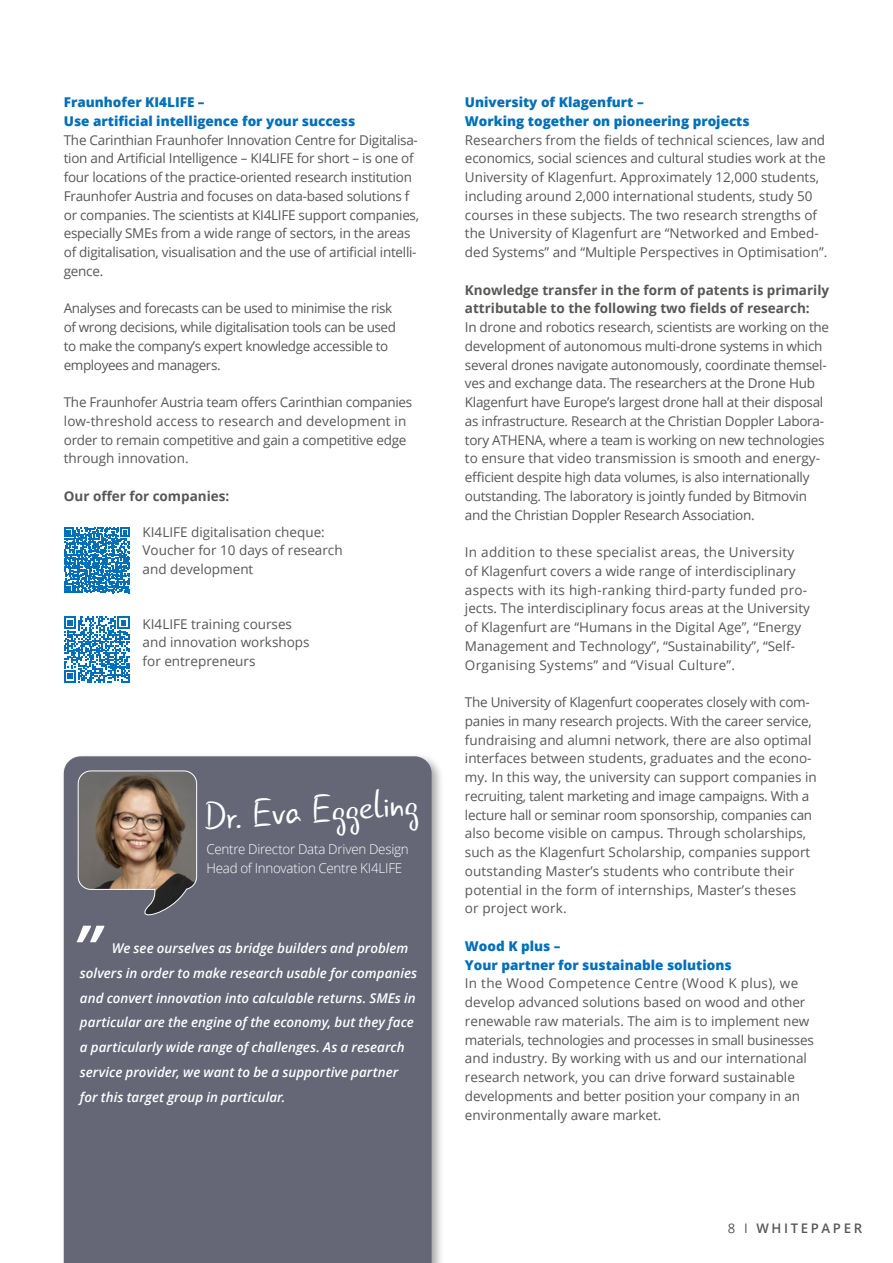
<style>
.page{position:relative;width:893px;height:1263px;background:#fff}
.page>*{position:absolute;margin:0;border:0;box-sizing:border-box;transform-origin:0 0}
.t1{font:italic 600 67.5px "Open Sans";color:#fff}
.t2{font:40.5px "Gunny Rewritten";color:#fff}
.t3{font:13.5px/18.8px "Open Sans";letter-spacing:-.01em;color:#575756}
.t4{font:italic 600 13.5px/24.8px "Open Sans";color:#fff}
.t5{font:13.5px/18.8px "Open Sans";letter-spacing:-.03em;color:#575756}
.t6{font:800 13.5px/18.8px "Open Sans";color:#006fb9}
.t7{font:700 13.5px/18.8px "Open Sans";color:#575756}
.t8{font:300 13.5px "Open Sans";letter-spacing:-.02em;color:#fff}
.t9{font:600 13.2px "Open Sans";letter-spacing:.2em;color:#575756}
.s1{font-weight:400}
</style>
<div class="page">
<div style="left:59px;top:752px;width:385px;height:511px;background:#000;opacity:.35"></div>
<div style="left:64px;top:756px;width:368px;height:507px;background:#656777"></div>
<svg style="left:64px;top:527px;width:66px;height:66px"></svg>
<svg style="left:64px;top:616px;width:66px;height:67px"></svg>
<svg style="left:77px;top:770px;width:120px;height:154px;background:#776b64"></svg>
<p class="t6" style="left:64px;top:92px;width:293px">Fraunhofer KI4LIFE –<br>Use artificial intelligence for your success</p>
<p class="t3" style="left:64px;top:130px;width:357px">The Carinthian Fraunhofer Innovation Centre for Digitalisa&shy;tion and Artificial Intelligence – KI4LIFE for short – is one of four locations of the practice-oriented research institution Fraunhofer Austria and focuses on data-based solutions f or companies. The scientists at KI4LIFE support companies, especially SMEs from a wide range of sectors, in the areas of digitalisation, visualisation and the use of artificial intelli&shy;gence.</p>
<p class="t5" style="left:64px;top:299px;width:334px">Analyses and forecasts can be used to minimise the risk of wrong decisions, while digitalisation tools can be used to make the company’s expert knowledge accessible to employees and managers.</p>
<p class="t3" style="left:64px;top:392px;width:350px">The Fraunhofer Austria team offers Carinthian companies low-threshold access to research and development in order to remain competitive and gain a competitive edge through innovation.</p>
<p class="t7" style="left:64px;top:486px;width:167px">Our offer for companies:</p>
<p class="t3" style="left:143px;top:522px;width:202px">KI4LIFE digitalisation cheque:<br>Voucher for 10 days of research and development</p>
<p class="t3" style="left:143px;top:614px;width:168px">KI4LIFE training courses and innovation workshops for entrepreneurs</p>
<p class="t2" style="left:201px;top:791px;width:217px;rotate:-4deg">Dr. Eva Eggeling</p>
<p class="t8" style="left:207px;top:840px;width:204px">Centre Director Data Driven Design</p>
<p class="t8" style="left:207px;top:859px;width:197px">Head of Innovation Centre KI4LIFE</p>
<p class="t1" style="left:80px;top:863px;width:32px">„</p>
<p class="t4" style="left:80px;top:935px;width:339px;text-indent:32px">We see ourselves as bridge builders and problem solvers in order to make research usable for companies and convert innovation into calculable returns. SMEs in particular are the engine of the economy, but they face a particularly wide range of challenges. As a research service provider, we want to be a supportive partner for this target group in particular.</p>
<p class="t6" style="left:465px;top:92px;width:286px">University of Klagenfurt –<br>Working together on pioneering projects</p>
<p class="t3" style="left:465px;top:130px;width:364px">Researchers from the fields of technical sciences, law and economics, social sciences and cultural studies work at the University of Klagenfurt. Approximately 12,000 students, including around 2,000 international students, study 50 courses in these subjects. The two research strengths of the University of Klagenfurt are “Networked and Embed&shy;ded Systems” and “Multiple Perspectives in Optimisation”.</p>
<p class="t7" style="left:465px;top:280px;width:366px">Knowledge transfer in the form of patents is primarily attributable to the following two fields of research:</p>
<p class="t3" style="left:465px;top:317px;width:366px">In drone and robotics research, scientists are working on the development of autonomous multi-drone systems in which several drones navigate autonomously, coordinate themsel&shy;ves and exchange data. The researchers at the Drone Hub Klagenfurt have Europe’s largest drone hall at their disposal as infrastructure. Research at the Christian Doppler Labora&shy;tory ATHENA, where a team is working on new technologies to ensure that video transmission is smooth and energy&shy;efficient despite high data volumes, is also internationally outstanding. The laboratory is jointly funded by Bitmovin and the Christian Doppler Research Association.</p>
<p class="t3" style="left:465px;top:542px;width:346px">In addition to these specialist areas, the University of Klagenfurt covers a wide range of interdisciplinary aspects with its high-ranking third-party funded pro&shy;jects. The interdisciplinary focus areas at the University of Klagenfurt are “Humans in the Digital Age”, “Energy Management and Technology”, “Sustainability”, “Self-Organising Systems” and “Visual Culture”.</p>
<p class="t3" style="left:465px;top:692px;width:353px">The University of Klagenfurt cooperates closely with com&shy;panies in many research projects. With the career service, fundraising and alumni network, there are also optimal interfaces between students, graduates and the econo&shy;my. In this way, the university can support companies in recruiting, talent marketing and image campaigns. With a lecture hall or seminar room sponsorship, companies can also become visible on campus. Through scholarships, such as the Klagenfurt Scholarship, companies support outstanding Master’s students who contribute their potential in the form of internships, Master’s theses<br>or project work.</p>
<p class="t6" style="left:465px;top:936px;width:268px">Wood K plus –<br>Your partner for sustainable solutions</p>
<p class="t3" style="left:465px;top:974px;width:350px">In the Wood Competence Centre (Wood K plus), we develop advanced solutions based on wood and other renewable raw materials. The aim is to implement new materials, technologies and processes in small businesses and industry. By working with us and our international research network, you can drive forward sustainable developments and better position your company in an environmentally aware market.</p>
<p class="t9" style="left:728px;top:1219px;width:136px"><span class="s1">8 I</span> WHITEPAPER</p>
</div>
